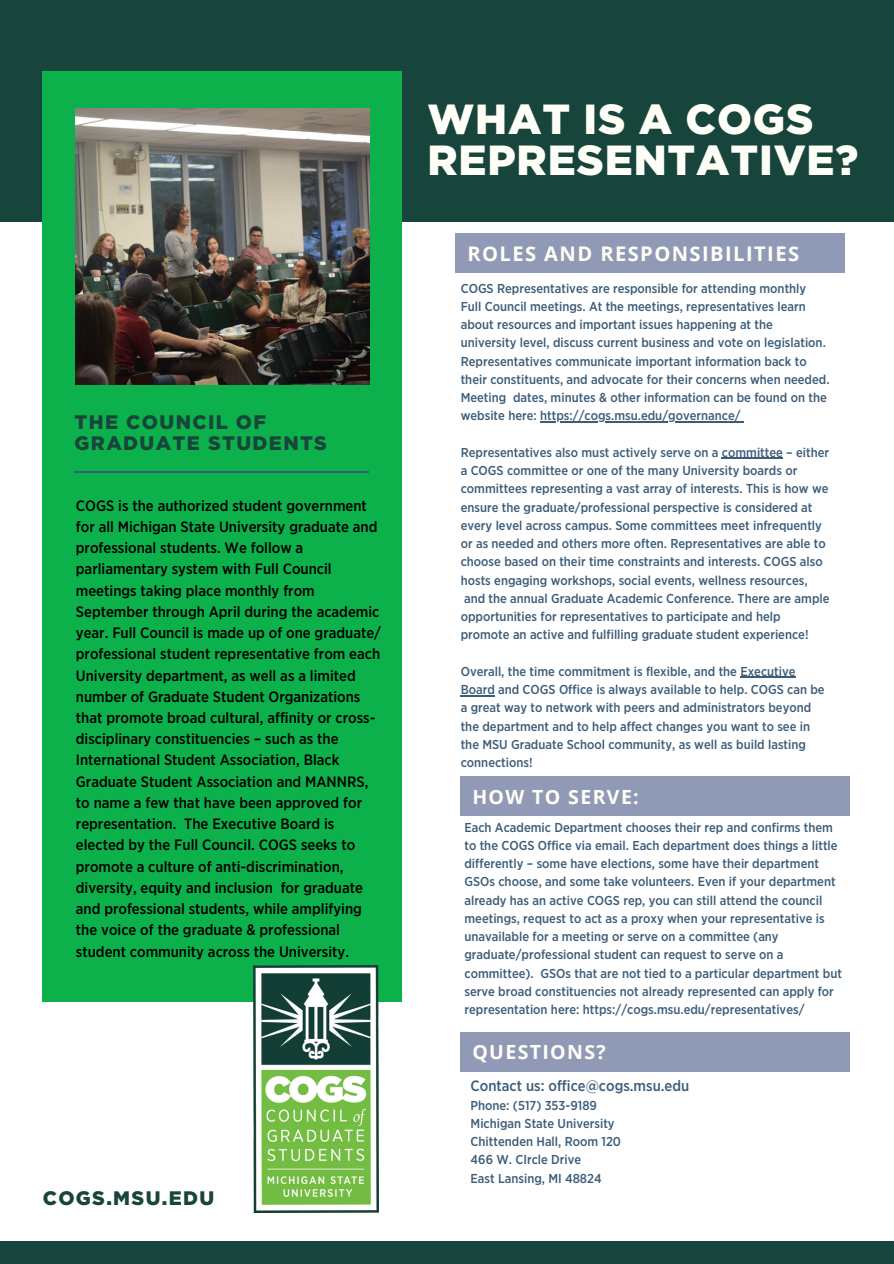
<style>
.page{position:relative;width:894px;height:1264px;background:#fff}
.page>*{position:absolute;margin:0;border:0;box-sizing:border-box;transform-origin:0 0}
.t1{font:900 42px/41.5px "Gotham";letter-spacing:.02em;color:#fffff7}
.t2{font:700 20.1px "Open Sans";letter-spacing:.07em;color:#fffff7}
.t3{font:900 19.5px/20.9px "Gotham";letter-spacing:.07em;color:#18453b}
.t4{font:700 19.5px "Open Sans";letter-spacing:.07em;color:#fffff7}
.t5{font:500 15px/21.1px "Gotham Narrow";color:#000}
.t6{font:500 15px "Gotham Narrow";color:#3c5d79}
.t7{font:500 12.9px/18.3px "Gotham Narrow";color:#3c5d79}
</style>
<div class="page">
<div style="left:0;top:0;width:893px;height:222px;background:#18453b"></div>
<div style="left:0;top:1241px;width:893px;height:22px;background:#18453b"></div>
<div style="left:43px;top:71px;width:359px;height:930px;background:#0db14b"></div>
<hr style="left:75px;top:471px;width:293px;height:1px;background:#3c5d79">
<img style="left:75px;top:108px;width:294px;height:276px">
<img style="left:253px;top:965px;width:125px;height:247px">
<div style="left:454px;top:234px;width:390px;height:39px;background:#909ab7"></div>
<hr style="left:540px;top:421px;width:200px;height:1px;background:#3c5d79">
<hr style="left:721px;top:458px;width:61px;height:1px;background:#3c5d79">
<hr style="left:740px;top:677px;width:55px;height:1px;background:#3c5d79">
<hr style="left:460px;top:695px;width:34px;height:1px;background:#3c5d79">
<div style="left:460px;top:776px;width:389px;height:40px;background:#909ab7"></div>
<div style="left:460px;top:1032px;width:389px;height:39px;background:#909ab7"></div>
<h3 class="t3" style="left:75px;top:412px;width:254px">THE COUNCIL OF<br>GRADUATE STUDENTS</h3>
<p class="t5" style="left:76px;top:495px;width:306px">COGS is the authorized student government for all Michigan State University graduate and professional students. We follow a parliamentary system with Full Council meetings taking place monthly from September through April during the academic year. Full Council is made up of one graduate/ professional student representative from each University department, as well as a limited number of Graduate Student Organizations that promote broad cultural, affinity or cross&shy;disciplinary constituencies – such as the International Student Association, Black Graduate Student Association and MANNRS, to name a few that have been approved for representation. The Executive Board is elected by the Full Council. COGS seeks to promote a culture of anti-discrimination, diversity, equity and inclusion for graduate and professional students, while amplifying the voice of the graduate &amp; professional student community across the University.</p>
<h3 class="t3" style="left:43px;top:1188px;width:173px">COGS.MSU.EDU</h3>
<h1 class="t1" style="left:427px;top:100px;width:432px">WHAT IS A COGS<br>REPRESENTATIVE?</h1>
<h2 class="t2" style="left:467px;top:240px;width:333px">ROLES AND RESPONSIBILITIES</h2>
<p class="t7" style="left:460px;top:279px;width:370px">COGS Representatives are responsible for attending monthly Full Council meetings. At the meetings, representatives learn about resources and important issues happening at the university level, discuss current business and vote on legislation.<br>Representatives communicate important information back to their constituents, and advocate for their concerns when needed.<br>Meeting dates, minutes &amp; other information can be found on the website here: https://cogs.msu.edu/governance/</p>
<p class="t7" style="left:460px;top:444px;width:370px">Representatives also must actively serve on a committee – either a COGS committee or one of the many University boards or committees representing a vast array of interests. This is how we ensure the graduate/professional perspective is considered at every level across campus. Some committees meet infrequently or as needed and others more often. Representatives are able to choose based on their time constraints and interests. COGS also hosts engaging workshops, social events, wellness resources, and the annual Graduate Academic Conference. There are ample opportunities for representatives to participate and help promote an active and fulfilling graduate student experience!</p>
<p class="t7" style="left:460px;top:663px;width:365px">Overall, the time commitment is flexible, and the Executive Board and COGS Office is always available to help. COGS can be a great way to network with peers and administrators beyond the department and to help affect changes you want to see in the MSU Graduate School community, as well as build lasting connections!</p>
<h3 class="t4" style="left:472px;top:783px;width:168px">HOW TO SERVE:</h3>
<p class="t7" style="left:464px;top:818px;width:379px">Each Academic Department chooses their rep and confirms them to the COGS Office via email. Each department does things a little differently – some have elections, some have their department GSOs choose, and some take volunteers. Even if your department already has an active COGS rep, you can still attend the council meetings, request to act as a proxy when your representative is unavailable for a meeting or serve on a committee (any graduate/professional student can request to serve on a committee). GSOs that are not tied to a particular department but serve broad constituencies not already represented can apply for representation here: https://cogs.msu.edu/representatives/</p>
<h3 class="t4" style="left:472px;top:1038px;width:135px">QUESTIONS?</h3>
<p class="t6" style="left:470px;top:1079px;width:220px">Contact us: office@cogs.msu.edu</p>
<p class="t7" style="left:470px;top:1096px;width:152px">Phone: (517) 353-9189<br>Michigan State University<br>Chittenden Hall, Room 120<br>466 W. CIrcle Drive<br>East Lansing, MI 48824</p>
</div>
